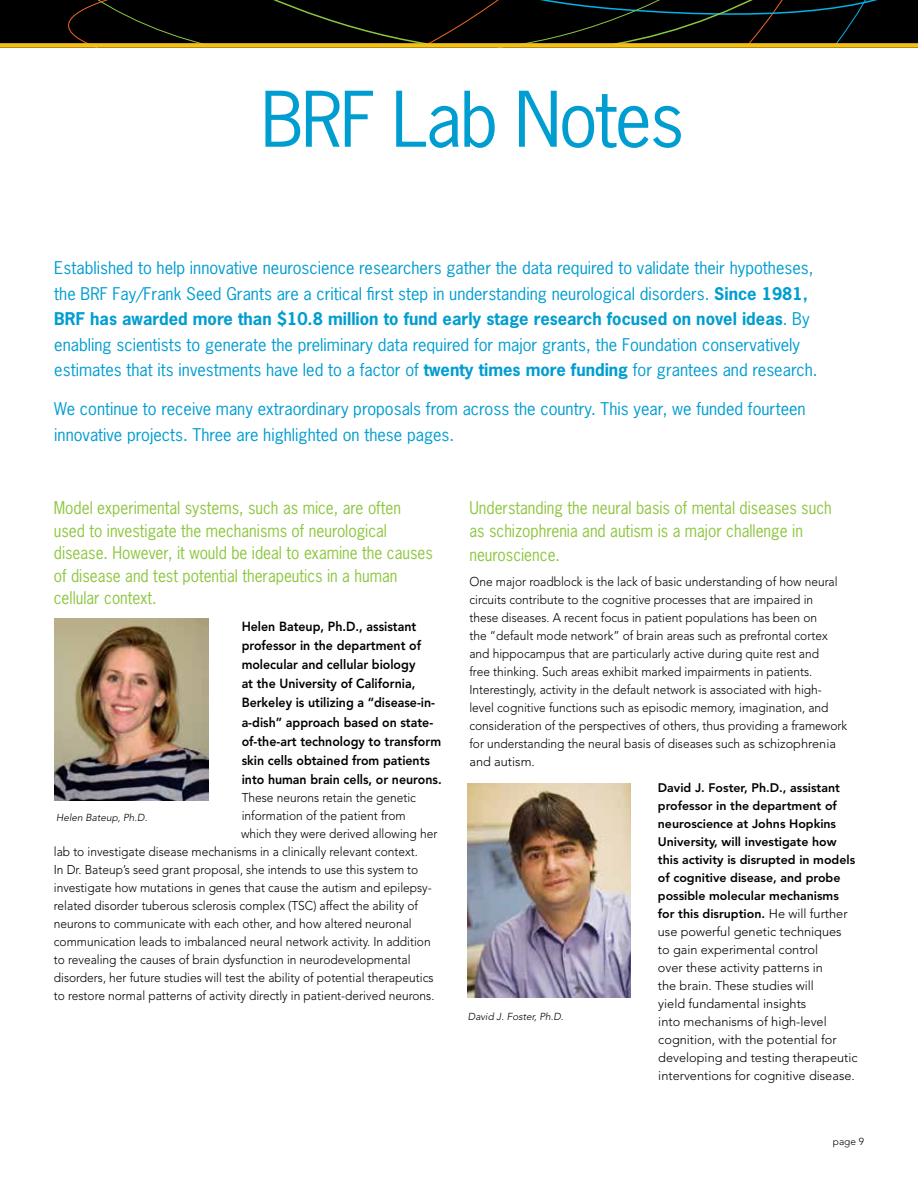
<style>
.page{position:relative;width:918px;height:1188px;background:#fff}
.page>*{position:absolute;margin:0;border:0;box-sizing:border-box;transform-origin:0 0}
.t1{font:72px "News Gothic Std";letter-spacing:-.03em;color:#009dd1}
.t2{font:16.5px/25.5px "News Gothic Std";color:#009dd1}
.t3{font:16.5px/22.5px "News Gothic Std";color:#8dc63f;scale:.94 1}
.t4{font:800 13.2px/19.2px "Avenir";color:#000;scale:.94 1}
.t5{font:300 12.75px/18px "Avenir";color:#000;scale:.94 1}
.t6{font:300 12.75px/18px "Avenir";color:#000}
.t7{font:800 12.3px/18px "Avenir";color:#000}
.t8{font:italic 300 10.2px "Avenir";color:#000}
.t9{font:300 10.2px "Avenir";color:#000}
.s1{font-weight:700}
.s2{font-weight:300;font-size:12.75px}
</style>
<div class="page">
<svg style="left:0;top:0;width:918px;height:49px;background:#1f1c0b"></svg>
<img style="left:55px;top:619px;width:154px;height:182px">
<img style="left:468px;top:784px;width:163px;height:214px">
<h1 class="t1" style="left:261px;top:73px;width:425px">BRF Lab Notes</h1>
<p class="t2" style="left:54px;top:255px;width:765px">Established to help innovative neuroscience researchers gather the data required to validate their hypotheses, the BRF Fay/Frank Seed Grants are a critical first step in understanding neurological disorders. <span class="s1">Since 1981, BRF has awarded more than $10.8 million to fund early stage research focused on novel ideas</span>. By enabling scientists to generate the preliminary data required for major grants, the Foundation conservatively estimates that its investments have led to a factor of <span class="s1">twenty times more funding</span> for grantees and research.</p>
<p class="t2" style="left:54px;top:396px;width:753px">We continue to receive many extraordinary proposals from across the country. This year, we funded fourteen innovative projects. Three are highlighted on these pages.</p>
<p class="t3" style="left:54px;top:497px;width:405px">Model experimental systems, such as mice, are often used to investigate the mechanisms of neurological disease. However, it would be ideal to examine the causes of disease and test potential therapeutics in a human cellular context.</p>
<p class="t4" style="left:242px;top:616px;width:214px">Helen Bateup, Ph.D., assistant professor in the department of molecular and cellular biology<br>at the University of California, Berkeley is utilizing a “disease-in&shy;a-dish” approach based on state&shy;of-the-art technology to transform skin cells obtained from patients into human brain cells, or neurons.</p>
<p class="t5" style="left:242px;top:789px;width:187px">These neurons retain the genetic</p>
<p class="t5" style="left:242px;top:807px;width:176px">information of the patient from</p>
<p class="t5" style="left:241px;top:825px;width:210px">which they were derived allowing her</p>
<p class="t5" style="left:54px;top:843px;width:389px">lab to investigate disease mechanisms in a clinically relevant context.</p>
<p class="t5" style="left:54px;top:861px;width:389px">In Dr. Bateup’s seed grant proposal, she intends to use this system to</p>
<p class="t5" style="left:54px;top:879px;width:404px">investigate how mutations in genes that cause the autism and epilepsy-</p>
<p class="t5" style="left:54px;top:897px;width:389px">related disorder tuberous sclerosis complex (TSC) affect the ability of</p>
<p class="t5" style="left:54px;top:915px;width:382px">neurons to communicate with each other, and how altered neuronal</p>
<p class="t5" style="left:54px;top:933px;width:402px">communication leads to imbalanced neural network activity. In addition</p>
<p class="t5" style="left:54px;top:951px;width:381px">to revealing the causes of brain dysfunction in neurodevelopmental</p>
<p class="t5" style="left:54px;top:969px;width:405px">disorders, her future studies will test the ability of potential therapeutics</p>
<p class="t5" style="left:54px;top:987px;width:406px">to restore normal patterns of activity directly in patient-derived neurons.</p>
<p class="t8" style="left:56px;top:811px;width:93px">Helen Bateup, Ph.D.</p>
<p class="t3" style="left:469px;top:496px;width:387px;line-height:23.2px">Understanding the neural basis of mental diseases such as schizophrenia and autism is a major challenge in neuroscience.</p>
<p class="t5" style="left:469px;top:573px;width:403px">One major roadblock is the lack of basic understanding of how neural circuits contribute to the cognitive processes that are impaired in<br>these diseases. A recent focus in patient populations has been on<br>the “default mode network” of brain areas such as prefrontal cortex and hippocampus that are particularly active during quite rest and<br>free thinking. Such areas exhibit marked impairments in patients.<br>Interestingly, activity in the default network is associated with high&shy;level cognitive functions such as episodic memory, imagination, and consideration of the perspectives of others, thus providing a framework for understanding the neural basis of diseases such as schizophrenia and autism.</p>
<p class="t7" style="left:658px;top:779px;width:199px">David J. Foster, Ph.D., assistant professor in the department of neuroscience at Johns Hopkins University, will investigate how this activity is disrupted in models of cognitive disease, and probe possible molecular mechanisms for this disruption. <span class="s2">He will further</span></p>
<p class="t6" style="left:658px;top:923px;width:201px">use powerful genetic techniques<br>to gain experimental control<br>over these activity patterns in<br>the brain. These studies will<br>yield fundamental insights<br>into mechanisms of high-level cognition, with the potential for developing and testing therapeutic interventions for cognitive disease.</p>
<p class="t8" style="left:468px;top:1010px;width:97px">David J. Foster, Ph.D.</p>
<p class="t9" style="left:833px;top:1135px;width:33px">page 9</p>
</div>
